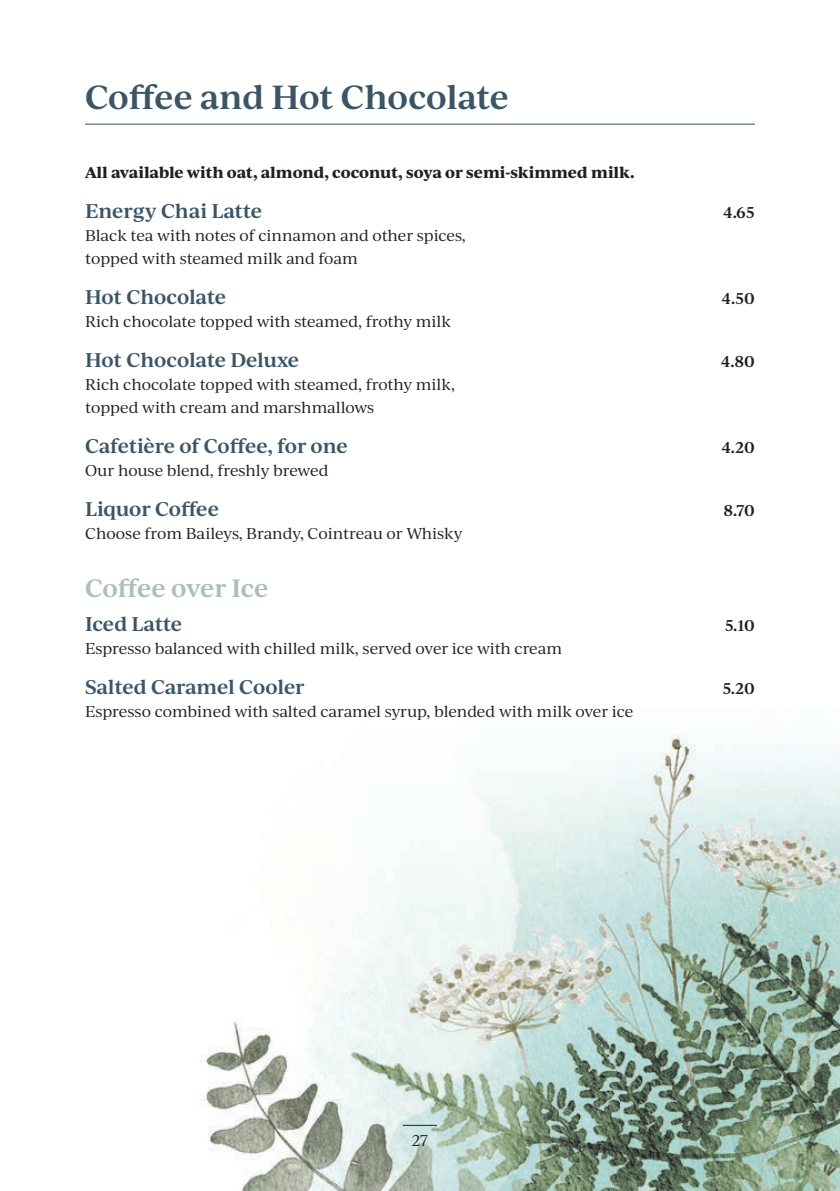
<style>
.page{position:relative;width:840px;height:1191px;background:#fff}
.page>*{position:absolute;margin:0;border:0;box-sizing:border-box;transform-origin:0 0}
.t1{font:600 32px "Ivy Journal";letter-spacing:-.01em;color:#3b5566}
.t2{font:600 24px "Ivy Journal";letter-spacing:-.005em;color:#a9c0b2}
.t3{font:600 19px "Ivy Journal";letter-spacing:-.01em;color:#3b5566}
.t4{font:15px/23px "Ivy Journal";color:#231f20}
.t5{font:700 15px "Ivy Journal";color:#231f20}
.t6{font:600 15px "Ivy Journal";color:#231f20}
</style>
<div class="page">
<img style="left:204px;top:735px;width:635px;height:456px">
<hr style="left:403px;top:1124px;width:34px;height:1px;background:#231f20">
<hr style="left:85px;top:124px;width:669px;height:1px;background:#3b5566">
<h1 class="t1" style="left:85px;top:74px;width:425px">Coffee and Hot Chocolate</h1>
<p class="t5" style="left:85px;top:161px;width:550px">All available with oat, almond, coconut, soya or semi-skimmed milk.</p>
<p class="t3" style="left:85px;top:197px;width:178px">Energy Chai Latte</p>
<p class="t6" style="left:722px;top:201px;width:33px">4.65</p>
<p class="t4" style="left:85px;top:223px;width:382px">Black tea with notes of cinnamon and other spices, topped with steamed milk and foam</p>
<p class="t3" style="left:85px;top:283px;width:142px">Hot Chocolate</p>
<p class="t6" style="left:721px;top:287px;width:35px">4.50</p>
<p class="t4" style="left:85px;top:309px;width:367px">Rich chocolate topped with steamed, frothy milk</p>
<p class="t3" style="left:85px;top:346px;width:215px">Hot Chocolate Deluxe</p>
<p class="t6" style="left:720px;top:350px;width:36px">4.80</p>
<p class="t4" style="left:85px;top:372px;width:371px">Rich chocolate topped with steamed, frothy milk, topped with cream and marshmallows</p>
<p class="t3" style="left:85px;top:432px;width:264px">Cafetière of Coffee, for one</p>
<p class="t6" style="left:721px;top:436px;width:35px">4.20</p>
<p class="t4" style="left:85px;top:458px;width:245px">Our house blend, freshly brewed</p>
<p class="t3" style="left:85px;top:495px;width:135px">Liquor Coffee</p>
<p class="t6" style="left:723px;top:499px;width:33px">8.70</p>
<p class="t4" style="left:85px;top:521px;width:378px">Choose from Baileys, Brandy, Cointreau or Whisky</p>
<h2 class="t2" style="left:85px;top:570px;width:184px">Coffee over Ice</h2>
<p class="t3" style="left:85px;top:610px;width:98px">Iced Latte</p>
<p class="t6" style="left:724px;top:614px;width:31px">5.10</p>
<p class="t4" style="left:85px;top:636px;width:478px">Espresso balanced with chilled milk, served over ice with cream</p>
<p class="t3" style="left:85px;top:673px;width:221px">Salted Caramel Cooler</p>
<p class="t6" style="left:722px;top:677px;width:34px">5.20</p>
<p class="t4" style="left:85px;top:699px;width:549px">Espresso combined with salted caramel syrup, blended with milk over ice</p>
<p class="t4" style="left:411px;top:1128px;width:18px">27</p>
</div>
